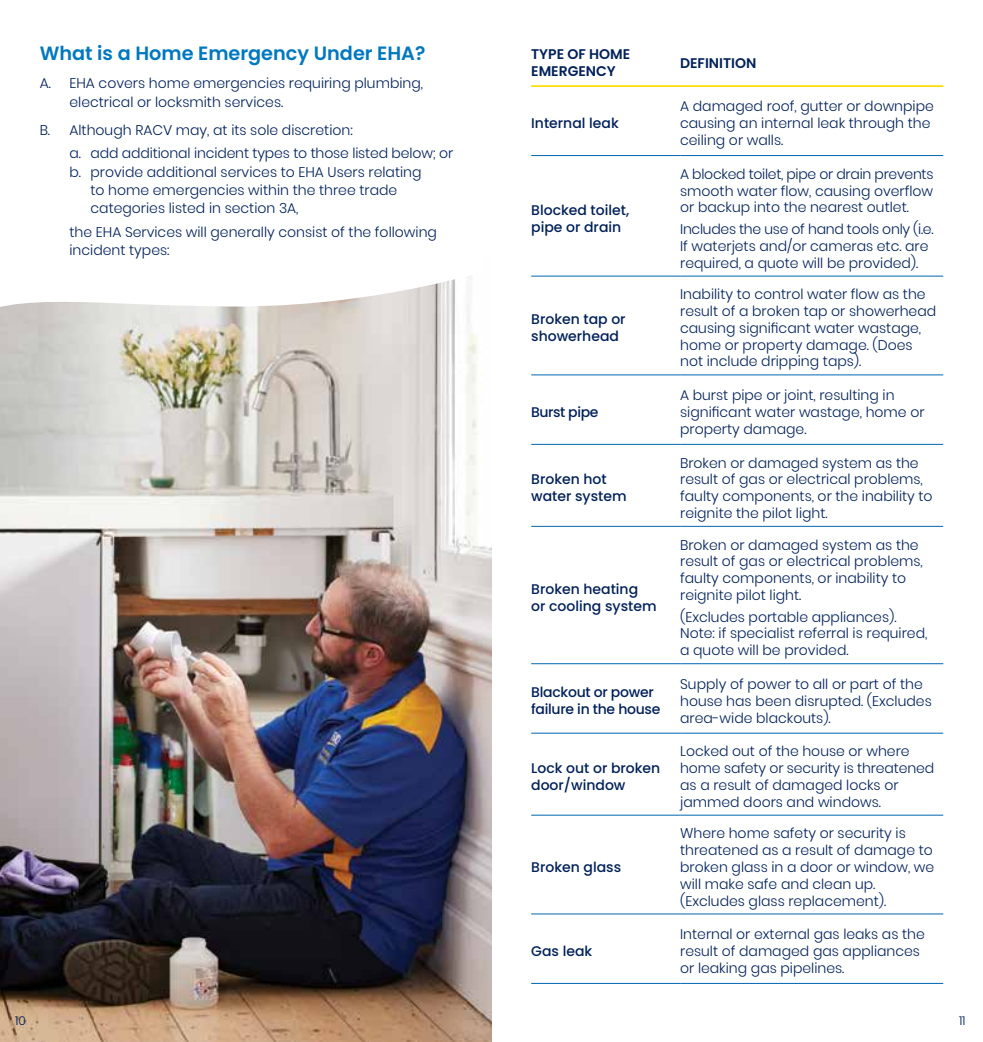
<style>
.page{position:relative;width:983px;height:1042px;background:#fff}
.page>*{position:absolute;margin:0;border:0;box-sizing:border-box;transform-origin:0 0}
.t1{font:600 19.25px "Poppins";color:#0078bf}
.t2{font:300 14px/16.8px "Poppins";color:#002159}
.t3{font:500 14px/16.8px "Poppins";color:#002159}
.t4{font:500 14px/16.8px "Poppins";letter-spacing:-.02em;color:#002159}
.t5{font:600 14px/16.8px "Poppins";color:#002159}
.t6{font:500 14px "Poppins";letter-spacing:-.03em;color:#002159}
.t7{font:300 12.25px "Poppins";color:#002159}
</style>
<div class="page">
<img style="left:0;top:340px;width:491px;height:702px">
<svg style="left:0;top:275px;width:477px;height:65px"></svg>
<hr style="left:531px;top:155px;width:149px;height:1px;background:#0066b3">
<hr style="left:680px;top:155px;width:263px;height:1px;background:#0066b3">
<hr style="left:531px;top:276px;width:149px;height:1px;background:#0066b3">
<hr style="left:680px;top:276px;width:263px;height:1px;background:#0066b3">
<hr style="left:531px;top:375px;width:149px;height:1px;background:#0066b3">
<hr style="left:680px;top:375px;width:263px;height:1px;background:#0066b3">
<hr style="left:531px;top:444px;width:149px;height:1px;background:#0066b3">
<hr style="left:680px;top:444px;width:263px;height:1px;background:#0066b3">
<hr style="left:531px;top:526px;width:149px;height:1px;background:#0066b3">
<hr style="left:680px;top:526px;width:263px;height:1px;background:#0066b3">
<hr style="left:531px;top:663px;width:149px;height:1px;background:#0066b3">
<hr style="left:680px;top:663px;width:263px;height:1px;background:#0066b3">
<hr style="left:531px;top:733px;width:149px;height:1px;background:#0066b3">
<hr style="left:680px;top:733px;width:263px;height:1px;background:#0066b3">
<hr style="left:531px;top:815px;width:149px;height:1px;background:#0066b3">
<hr style="left:680px;top:815px;width:263px;height:1px;background:#0066b3">
<hr style="left:531px;top:913px;width:149px;height:1px;background:#0066b3">
<hr style="left:680px;top:913px;width:263px;height:1px;background:#0066b3">
<hr style="left:531px;top:983px;width:149px;height:1px;background:#0066b3">
<hr style="left:680px;top:983px;width:263px;height:1px;background:#0066b3">
<hr style="left:531px;top:85px;width:149px;height:2px;background:#fd0">
<hr style="left:680px;top:85px;width:263px;height:2px;background:#fd0">
<h1 class="t1" style="left:40px;top:42px;width:387px">What is a Home Emergency Under EHA?</h1>
<p class="t2" style="left:69px;top:74px;width:355px;line-height:18.4px;text-indent:-30px">A. EHA covers home emergencies requiring plumbing, electrical or locksmith services.</p>
<p class="t2" style="left:69px;top:118px;width:385px;line-height:23.3px;text-indent:-30px">B. Although RACV may, at its sole discretion:<br>a. add additional incident types to those listed below; or</p>
<p class="t2" style="left:90px;top:163px;width:332px;line-height:18.4px;text-indent:-21px">b. provide additional services to EHA Users relating to home emergencies within the three trade categories listed in section 3A,</p>
<p class="t2" style="left:69px;top:223px;width:369px;line-height:18.4px">the EHA Services will generally consist of the following incident types:</p>
<p class="t5" style="left:531px;top:46px;width:101px">TYPE OF HOME<br>EMERGENCY</p>
<p class="t5" style="left:680px;top:55px;width:78px">DEFINITION</p>
<p class="t3" style="left:531px;top:115px;width:89px">Internal leak</p>
<p class="t3" style="left:531px;top:202px;width:99px">Blocked toilet, pipe or drain</p>
<p class="t3" style="left:531px;top:311px;width:96px">Broken tap or showerhead</p>
<p class="t6" style="left:531px;top:404px;width:69px">Burst pipe</p>
<p class="t3" style="left:531px;top:471px;width:97px">Broken hot water system</p>
<p class="t3" style="left:531px;top:581px;width:127px">Broken heating<br>or cooling system</p>
<p class="t2" style="left:680px;top:98px;width:255px">A damaged roof, gutter or downpipe causing an internal leak through the ceiling or walls.</p>
<p class="t2" style="left:680px;top:165px;width:255px;text-align:justify">A blocked toilet, pipe or drain prevents smooth water flow, causing overflow or backup into the nearest outlet.</p>
<p class="t2" style="left:680px;top:221px;width:255px">Includes the use of hand tools only (i.e.<br>If waterjets and/or cameras etc. are required, a quote will be provided).</p>
<p class="t2" style="left:680px;top:286px;width:257px">Inability to control water flow as the result of a broken tap or showerhead causing significant water wastage, home or property damage. (Does not include dripping taps).</p>
<p class="t2" style="left:680px;top:387px;width:246px">A burst pipe or joint, resulting in significant water wastage, home or property damage.</p>
<p class="t2" style="left:680px;top:454px;width:254px">Broken or damaged system as the result of gas or electrical problems, faulty components, or the inability to reignite the pilot light.</p>
<p class="t2" style="left:680px;top:536px;width:244px">Broken or damaged system as the result of gas or electrical problems, faulty components, or inability to reignite pilot light.</p>
<p class="t2" style="left:680px;top:608px;width:248px">(Excludes portable appliances).<br>Note: if specialist referral is required, a quote will be provided.</p>
<p class="t4" style="left:531px;top:684px;width:131px">Blackout or power failure in the house</p>
<p class="t2" style="left:680px;top:676px;width:253px">Supply of power to all or part of the house has been disrupted. (Excludes area-wide blackouts).</p>
<p class="t3" style="left:531px;top:760px;width:131px">Lock out or broken door/window</p>
<p class="t2" style="left:680px;top:743px;width:255px">Locked out of the house or where home safety or security is threatened as a result of damaged locks or jammed doors and windows.</p>
<p class="t3" style="left:531px;top:858px;width:91px">Broken glass</p>
<p class="t3" style="left:531px;top:943px;width:63px">Gas leak</p>
<p class="t2" style="left:680px;top:825px;width:255px">Where home safety or security is threatened as a result of damage to broken glass in a door or window, we will make safe and clean up. (Excludes glass replacement).</p>
<p class="t2" style="left:680px;top:926px;width:246px">Internal or external gas leaks as the result of damaged gas appliances or leaking gas pipelines.</p>
<p class="t7" style="left:15px;top:1013px;width:12px">10</p>
<p class="t7" style="left:958px;top:1013px;width:8px">11</p>
</div>
